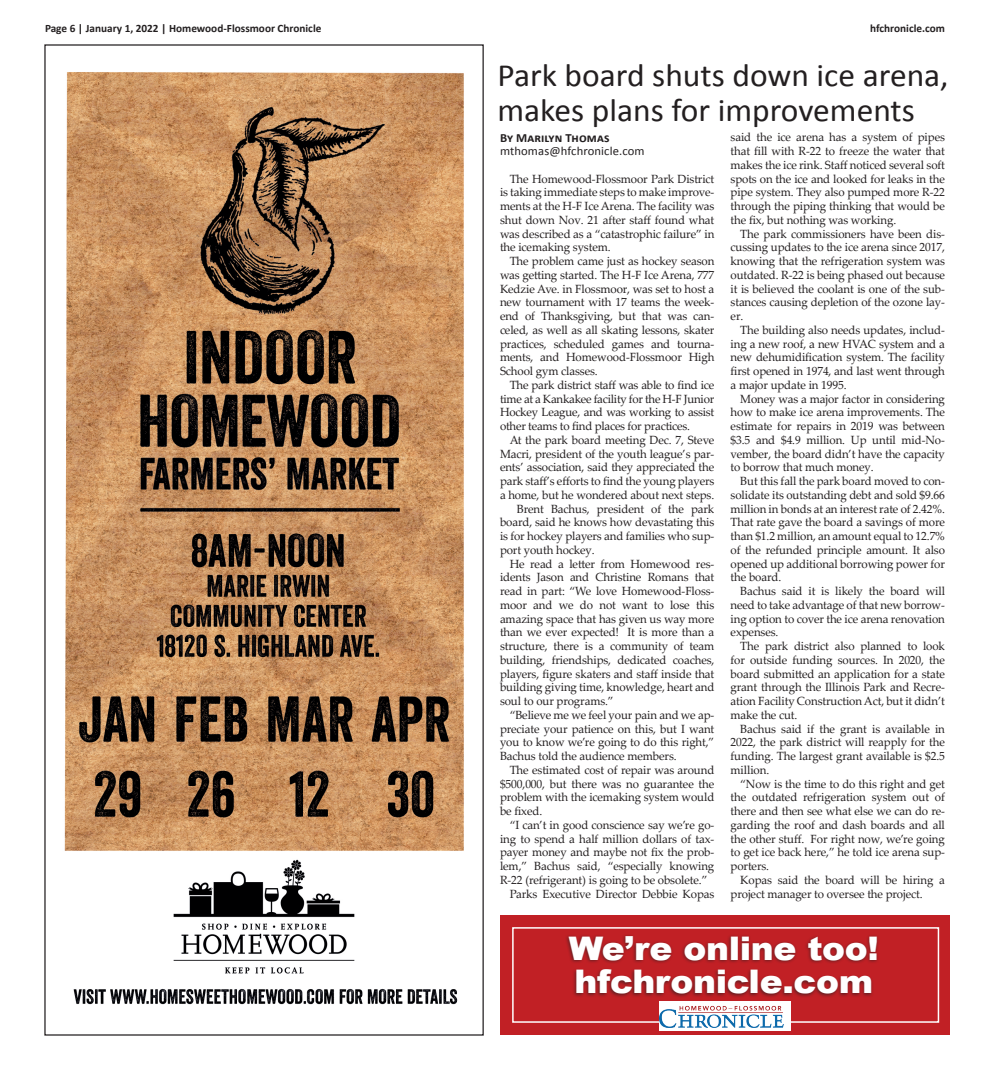
<style>
.page{position:relative;width:990px;height:1080px;background:#fff}
.page>*{position:absolute;margin:0;border:0;box-sizing:border-box;transform-origin:0 0}
.t1{font:32.5px/35.1px "Calibri";color:#231f20}
.t2{font:900 32.5px/33.8px "Arial";letter-spacing:-.01em;color:#fff;scale:1.06 1}
.t3{font:700 12.5px "Calibri";letter-spacing:.01em;color:#231f20}
.t4{font:12.38px "Calibri";letter-spacing:.01em;color:#231f20}
.t5{font:11.88px/13.8px "Palatino Linotype";letter-spacing:-.01em;color:#231f20;text-align:justify}
.t6{font:700 11.25px "Calibri";color:#231f20}
</style>
<div class="page">
<img style="left:64px;top:72px;width:400px;height:933px">
<div style="left:500px;top:915px;width:450px;height:120px;background:#c12025"></div>
<div style="left:565px;top:934px;width:315px;height:65px;background:#231f20;opacity:.6"></div>
<div style="left:512px;top:927px;width:427px;height:96px;border:1px solid #fff"></div>
<svg style="left:659px;top:1001px;width:131px;height:29px"></svg>
<img style="left:660px;top:1001px;width:129px;height:26px">
<p class="t6" style="left:45px;top:21px;width:278px">Page 6 | January 1, 2022 | Homewood-Flossmoor Chronicle</p>
<p class="t6" style="left:870px;top:21px;width:76px">hfchronicle.com</p>
<h1 class="t1" style="left:498px;top:57px;width:453px">Park board shuts down ice arena, makes plans for improvements</h1>
<p class="t3" style="left:500px;top:130px;width:111px">By Marilyn Thomas</p>
<p class="t4" style="left:500px;top:143px;width:146px">mthomas@hfchronicle.com</p>
<p class="t5" style="left:500px;top:171px;width:216px;text-indent:10px">The Homewood-Flossmoor Park District is taking immediate steps to make improve&shy;ments at the H-F Ice Arena. The facility was shut down Nov. 21 after staff found what was described as a “catastrophic failure” in the icemaking system.</p>
<p class="t5" style="left:500px;top:254px;width:216px;text-indent:10px">The problem came just as hockey season was getting started. The H-F Ice Arena, 777<br>Kedzie Ave. in Flossmoor, was set to host a new tournament with 17 teams the week&shy;end of Thanksgiving, but that was can&shy;celed, as well as all skating lessons, skater practices, scheduled games and tourna&shy;ments, and Homewood-Flossmoor High School gym classes.</p>
<p class="t5" style="left:500px;top:377px;width:216px;text-indent:10px">The park district staff was able to find ice time at a Kankakee facility for the H-F Junior Hockey League, and was working to assist other teams to find places for practices.</p>
<p class="t5" style="left:510px;top:432px;width:206px">At the park board meeting Dec. 7, Steve</p>
<p class="t5" style="left:500px;top:446px;width:216px">Macri, president of the youth league’s par-</p>
<p class="t5" style="left:500px;top:460px;width:216px">ents’ association, said they appreciated the</p>
<p class="t5" style="left:500px;top:474px;width:216px">park staff’s efforts to find the young players</p>
<p class="t5" style="left:500px;top:487px;width:216px">a home, but he wondered about next steps.</p>
<p class="t5" style="left:517px;top:501px;width:199px">Brent Bachus, president of the park</p>
<p class="t5" style="left:500px;top:515px;width:216px">board, said he knows how devastating this</p>
<p class="t5" style="left:500px;top:529px;width:216px">is for hockey players and families who sup-</p>
<p class="t5" style="left:500px;top:542px;width:96px">port youth hockey.</p>
<p class="t5" style="left:510px;top:556px;width:206px">He read a letter from Homewood res-</p>
<p class="t5" style="left:500px;top:570px;width:216px">idents Jason and Christine Romans that</p>
<p class="t5" style="left:500px;top:584px;width:216px">read in part: “We love Homewood-Floss-</p>
<p class="t5" style="left:500px;top:597px;width:216px">moor and we do not want to lose this</p>
<p class="t5" style="left:500px;top:611px;width:216px">amazing space that has given us way more</p>
<p class="t5" style="left:500px;top:625px;width:216px">than we ever expected! It is more than a</p>
<p class="t5" style="left:500px;top:639px;width:216px">structure, there is a community of team</p>
<p class="t5" style="left:500px;top:652px;width:216px">building, friendships, dedicated coaches,</p>
<p class="t5" style="left:500px;top:666px;width:216px">players, figure skaters and staff inside that</p>
<p class="t5" style="left:500px;top:680px;width:216px">building giving time, knowledge, heart and</p>
<p class="t5" style="left:500px;top:694px;width:115px">soul to our programs.”</p>
<p class="t5" style="left:510px;top:707px;width:206px">“Believe me we feel your pain and we ap-</p>
<p class="t5" style="left:500px;top:721px;width:216px">preciate your patience on this, but I want</p>
<p class="t5" style="left:500px;top:735px;width:216px">you to know we’re going to do this right,”</p>
<p class="t5" style="left:500px;top:749px;width:178px">Bachus told the audience members.</p>
<p class="t5" style="left:510px;top:762px;width:206px">The estimated cost of repair was around</p>
<p class="t5" style="left:500px;top:776px;width:216px">$500,000, but there was no guarantee the</p>
<p class="t5" style="left:500px;top:790px;width:216px">problem with the icemaking system would</p>
<p class="t5" style="left:500px;top:804px;width:44px">be fixed.</p>
<p class="t5" style="left:510px;top:817px;width:206px">“I can’t in good conscience say we’re go-</p>
<p class="t5" style="left:500px;top:831px;width:216px">ing to spend a half million dollars of tax-</p>
<p class="t5" style="left:500px;top:845px;width:216px">payer money and maybe not fix the prob-</p>
<p class="t5" style="left:500px;top:859px;width:216px">lem,” Bachus said, “especially knowing</p>
<p class="t5" style="left:500px;top:872px;width:209px">R-22 (refrigerant) is going to be obsolete.”</p>
<p class="t5" style="left:510px;top:886px;width:206px">Parks Executive Director Debbie Kopas</p>
<p class="t5" style="left:731px;top:130px;width:216px">said the ice arena has a system of pipes that fill with R-22 to freeze the water that makes the ice rink. Staff noticed several soft spots on the ice and looked for leaks in the pipe system. They also pumped more R-22 through the piping thinking that would be the fix, but nothing was working.</p>
<p class="t5" style="left:731px;top:226px;width:216px;text-indent:10px">The park commissioners have been dis&shy;cussing updates to the ice arena since 2017, knowing that the refrigeration system was outdated. R-22 is being phased out because it is believed the coolant is one of the sub&shy;stances causing depletion of the ozone lay&shy;er.</p>
<p class="t5" style="left:731px;top:322px;width:216px;text-indent:10px">The building also needs updates, includ&shy;ing a new roof, a new HVAC system and a new dehumidification system. The facility first opened in 1974, and last went through a major update in 1995.</p>
<p class="t5" style="left:731px;top:391px;width:216px;text-indent:10px">Money was a major factor in considering how to make ice arena improvements. The estimate for repairs in 2019 was between $3.5 and $4.9 million. Up until mid-No&shy;vember, the board didn’t have the capacity to borrow that much money.</p>
<p class="t5" style="left:731px;top:474px;width:216px;text-indent:10px">But this fall the park board moved to con&shy;solidate its outstanding debt and sold $9.66 million in bonds at an interest rate of 2.42%.<br>That rate gave the board a savings of more than $1.2 million, an amount equal to 12.7% of the refunded principle amount. It also opened up additional borrowing power for the board.</p>
<p class="t5" style="left:731px;top:584px;width:216px;text-indent:10px">Bachus said it is likely the board will need to take advantage of that new borrow&shy;ing option to cover the ice arena renovation expenses.</p>
<p class="t5" style="left:731px;top:639px;width:216px;text-indent:10px">The park district also planned to look for outside funding sources. In 2020, the board submitted an application for a state grant through the Illinois Park and Recre&shy;ation Facility Construction Act, but it didn’t make the cut.</p>
<p class="t5" style="left:731px;top:721px;width:216px;text-indent:10px">Bachus said if the grant is available in 2022, the park district will reapply for the funding. The largest grant available is $2.5 million.</p>
<p class="t5" style="left:731px;top:776px;width:216px;text-indent:10px">“Now is the time to do this right and get the outdated refrigeration system out of there and then see what else we can do re&shy;garding the roof and dash boards and all the other stuff. For right now, we’re going to get ice back here,” he told ice arena sup&shy;porters.</p>
<p class="t5" style="left:731px;top:872px;width:216px;text-indent:10px">Kopas said the board will be hiring a project manager to oversee the project.</p>
<h1 class="t2" style="left:569px;top:930px;width:294px">We’re online too! hfchronicle.com</h1>
</div>
